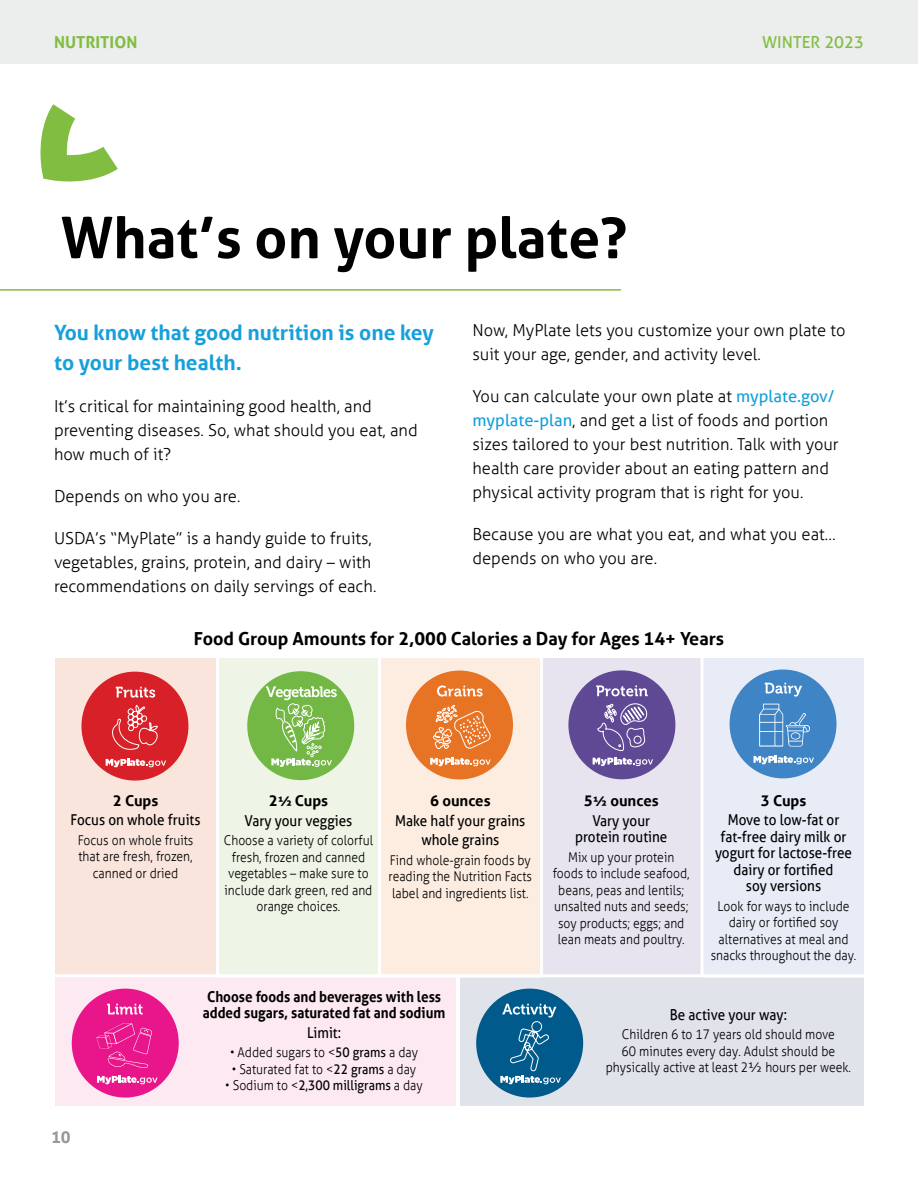
<style>
.page{position:relative;width:918px;height:1188px;background:#fff}
.page>*{position:absolute;margin:0;border:0;box-sizing:border-box;transform-origin:0 0}
.t1{font:700 57px "Aller";color:#000}
.t2{font:700 21px/30px "Aller";color:#16a0db}
.t3{font:700 18px "Aller";color:#000}
.t4{font:300 16.5px/24px "Aller";color:#000}
.t5{font:16.5px "Aller";color:#81bd41}
.t6{font:700 16.5px "Aller";color:#81bd41}
.t7{font:700 16.5px "Aller";color:#989898}
.t8{font:15px/16.5px "Aller";color:#000;text-align:center;scale:.9 1}
.t9{font:700 15px/16.5px "Aller";color:#000;scale:.9 1}
.t10{font:700 15px "Aller";color:#000}
.t11{font:300 13.5px/16.5px "Aller";color:#000;text-align:center;scale:.9 1}
.t12{font:13.5px "Aller";color:#000;scale:.9 1}
.s1{font-weight:400;color:#16a0db}
.s2{font-weight:700}
.s3{font-weight:700;font-size:13.5px}
.s4{font-weight:400}
.s5{font-weight:300}
</style>
<div class="page">
<div style="left:0;top:0;width:918px;height:64px;background:#eceded"></div>
<hr style="left:0;top:289px;width:621px;height:2px;background:#82bd41">
<svg style="left:40px;top:104px;width:78px;height:78px"></svg>
<div style="left:55px;top:658px;width:161px;height:320px;background:#fae5dc"></div>
<div style="left:55px;top:975px;width:404px;height:131px;background:#fce9f1"></div>
<div style="left:460px;top:975px;width:403px;height:131px;background:#e1e3eb"></div>
<div style="left:218px;top:658px;width:161px;height:320px;background:#eef5e7"></div>
<div style="left:380px;top:658px;width:161px;height:320px;background:#fcede0"></div>
<div style="left:541px;top:658px;width:161px;height:320px;background:#e7e4f0"></div>
<div style="left:703px;top:658px;width:161px;height:320px;background:#e8ecf7"></div>
<div style="left:82px;top:672px;width:106px;height:109px;background:#d72027;border-radius:50%"></div>
<svg style="left:116px;top:687px;width:39px;height:11px"></svg>
<svg style="left:106px;top:759px;width:60px;height:8px"></svg>
<svg style="left:112px;top:705px;width:46px;height:45px"></svg>
<div style="left:72px;top:989px;width:107px;height:108px;background:#e8158b;border-radius:50%"></div>
<svg style="left:107px;top:1004px;width:36px;height:11px"></svg>
<svg style="left:97px;top:1076px;width:61px;height:8px"></svg>
<svg style="left:96px;top:1023px;width:56px;height:45px"></svg>
<div style="left:476px;top:989px;width:107px;height:108px;background:#005a8b;border-radius:50%"></div>
<svg style="left:503px;top:1004px;width:53px;height:14px"></svg>
<div style="left:532px;top:1021px;width:10px;height:11px;border:1px solid #fff;border-radius:50%"></div>
<svg style="left:500px;top:1029px;width:61px;height:55px"></svg>
<div style="left:247px;top:671px;width:107px;height:109px;background:#73b744;border-radius:50%"></div>
<svg style="left:266px;top:686px;width:71px;height:81px"></svg>
<div style="left:406px;top:671px;width:107px;height:108px;background:#e77325;border-radius:50%"></div>
<svg style="left:437px;top:685px;width:46px;height:12px"></svg>
<svg style="left:430px;top:758px;width:61px;height:8px"></svg>
<svg style="left:433px;top:705px;width:58px;height:44px"></svg>
<div style="left:568px;top:670px;width:107px;height:109px;background:#5f4995;border-radius:50%"></div>
<svg style="left:596px;top:685px;width:52px;height:11px"></svg>
<svg style="left:593px;top:757px;width:60px;height:9px"></svg>
<svg style="left:597px;top:703px;width:51px;height:48px"></svg>
<div style="left:730px;top:670px;width:107px;height:108px;background:#3f85c6;border-radius:50%"></div>
<svg style="left:765px;top:683px;width:37px;height:14px"></svg>
<svg style="left:754px;top:756px;width:60px;height:8px"></svg>
<svg style="left:759px;top:704px;width:51px;height:43px"></svg>
<hr style="left:40px;top:974px;width:838px;height:3px;background:#fff">
<svg style="left:700px;top:658px;width:4px;height:316px"></svg>
<hr style="left:540px;top:656px;width:3px;height:319px;background:#fff">
<hr style="left:378px;top:656px;width:3px;height:319px;background:#fff">
<hr style="left:456px;top:975px;width:3px;height:133px;background:#fff">
<hr style="left:216px;top:656px;width:3px;height:319px;background:#fff">
<p class="t6" style="left:54px;top:32px;width:85px">NUTRITION</p>
<p class="t5" style="left:762px;top:32px;width:103px">WINTER 2023</p>
<h1 class="t1" style="left:61px;top:203px;width:568px">What’s on your plate?</h1>
<h2 class="t2" style="left:54px;top:317px;width:381px">You know that good nutrition is one key to your best health.</h2>
<p class="t4" style="left:54px;top:394px;width:365px">It’s critical for maintaining good health, and preventing diseases. So, what should you eat, and how much of it?</p>
<p class="t4" style="left:54px;top:484px;width:188px">Depends on who you are.</p>
<p class="t4" style="left:54px;top:526px;width:324px">USDA’s “MyPlate” is a handy guide to fruits, vegetables, grains, protein, and dairy – with recommendations on daily servings of each.</p>
<p class="t4" style="left:473px;top:318px;width:375px">Now, MyPlate lets you customize your own plate to suit your age, gender, and activity level.</p>
<p class="t4" style="left:473px;top:384px;width:368px">You can calculate your own plate at <span class="s1">myplate.gov/ myplate-plan</span>, and get a list of foods and portion sizes tailored to your best nutrition. Talk with your health care provider about an eating pattern and physical activity program that is right for you.</p>
<p class="t4" style="left:473px;top:522px;width:365px">Because you are what you eat, and what you eat… depends on who you are.</p>
<h3 class="t3" style="left:194px;top:627px;width:532px">Food Group Amounts for 2,000 Calories a Day for Ages 14+ Years</h3>
<p class="t10" style="left:113px;top:791px;width:47px">2 Cups</p>
<p class="t8" style="left:71px;top:812px;width:146px">Focus on whole fruits</p>
<p class="t11" style="left:78px;top:832px;width:130px">Focus on whole fruits that are fresh, frozen, canned or dried</p>
<p class="t8" style="left:245px;top:791px;width:121px;line-height:19.5px"><span class="s2">2</span><span class="s3">½</span> <span class="s2">Cups<br></span>Vary your veggies</p>
<p class="t11" style="left:224px;top:832px;width:167px">Choose a variety of colorful fresh, frozen and canned vegetables – make sure to include dark green, red and orange choices.</p>
<p class="t10" style="left:430px;top:791px;width:62px">6 ounces</p>
<p class="t8" style="left:395px;top:810px;width:146px;line-height:19.5px">Make half your grains whole grains</p>
<p class="t11" style="left:389px;top:852px;width:161px;text-align:justify">Find whole-grain foods by reading the Nutrition Facts label and ingredients list.</p>
<p class="t7" style="left:51px;top:1127px;width:21px">10</p>
<p class="t9" style="left:203px;top:988px;width:271px">Choose foods and beverages with less added sugars, saturated fat and sodium</p>
<p class="t8" style="left:307px;top:1024px;width:39px">Limit:</p>
<p class="t11" style="left:230px;top:1044px;width:210px">• Added sugars to &lt;<span class="s4">50 grams</span> a day</p>
<p class="t11" style="left:232px;top:1061px;width:206px">• Saturated fat to &lt;<span class="s4">22 grams</span> a day</p>
<p class="t12" style="left:225px;top:1077px;width:221px"><span class="s5">• Sodium to &lt;</span>2,300 milligrams <span class="s5">a day</span></p>
<p class="t8" style="left:584px;top:791px;width:85px;line-height:19.5px"><span class="s2">5</span><span class="s3">½</span> <span class="s2">ounces<br></span>Vary your</p>
<p class="t8" style="left:575px;top:828px;width:104px">protein routine</p>
<p class="t11" style="left:553px;top:849px;width:154px">Mix up your protein foods to include seafood, beans, peas and lentils; unsalted nuts and seeds; soy products; eggs; and lean meats and poultry.</p>
<p class="t10" style="left:761px;top:791px;width:47px">3 Cups</p>
<p class="t8" style="left:715px;top:812px;width:154px">Move to low-fat or fat-free dairy milk or yogurt for lactose-free dairy or fortified<br>soy versions</p>
<p class="t11" style="left:711px;top:898px;width:163px">Look for ways to include dairy or fortified soy alternatives at meal and snacks throughout the day.</p>
<p class="t8" style="left:670px;top:1006px;width:132px">Be active your way:</p>
<p class="t11" style="left:606px;top:1026px;width:274px">Children 6 to 17 years old should move<br>60 minutes every day. Adulst should be physically active at least 2½ hours per week.</p>
</div>
